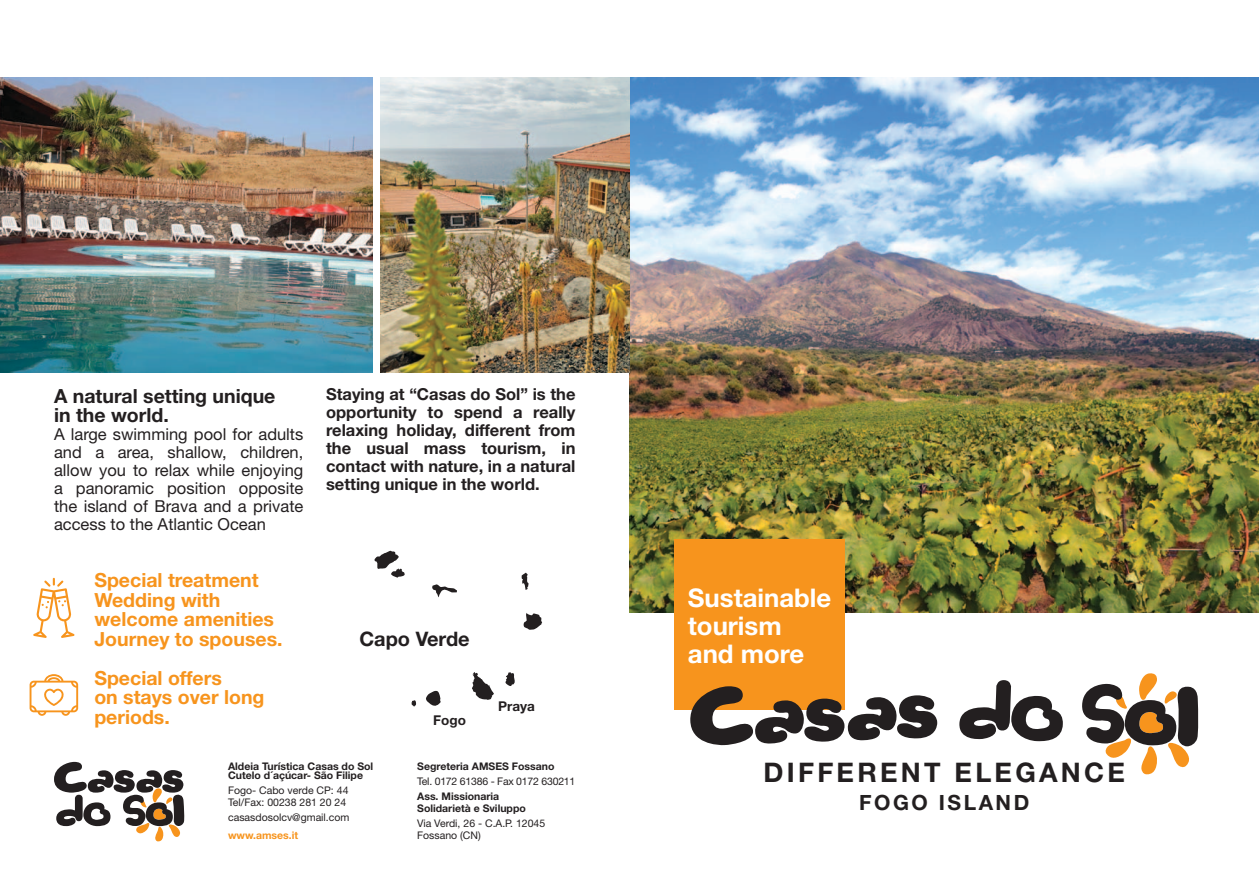
<style>
.page{position:relative;width:1259px;height:893px;background:#fff}
.page>*{position:absolute;margin:0;border:0;box-sizing:border-box;transform-origin:0 0}
.t1{font:700 27px "Helvetica Neue";letter-spacing:.12em;color:#231f20}
.t2{font:700 25.8px/28px "Helvetica Neue";color:#fff}
.t3{font:700 21px "Helvetica Neue";letter-spacing:.12em;color:#231f20}
.t4{font:700 19.95px "Helvetica Neue";color:#231f20}
.t5{font:700 19.5px/19.5px "Helvetica Neue";color:#f7941d}
.t6{font:700 19.5px/19.5px "Helvetica Neue";color:#231f20}
.t7{font:16.5px/18px "Helvetica Neue";color:#231f20;text-align:justify}
.t8{font:700 16.5px/18px "Helvetica Neue";color:#231f20;text-align:justify}
.t9{font:700 13.5px "Helvetica Neue";color:#231f20}
.t10{font:700 10.5px/9px "Helvetica Neue";color:#231f20}
.t11{font:10.5px/12px "Helvetica Neue";color:#231f20}
.t12{font:10.5px "Helvetica Neue";letter-spacing:-.02em;color:#231f20}
.t13{font:700 10.5px "Helvetica Neue";color:#f7941d}
</style>
<div class="page">
<img style="left:629px;top:77px;width:630px;height:535px">
<div style="left:674px;top:539px;width:171px;height:171px;background:#f7941d"></div>
<svg style="left:690px;top:686px;width:247px;height:59px"></svg>
<svg style="left:959px;top:680px;width:104px;height:62px"></svg>
<svg style="left:1082px;top:673px;width:116px;height:102px"></svg>
<img style="left:0;top:77px;width:373px;height:296px">
<svg style="left:54px;top:762px;width:131px;height:80px"></svg>
<svg style="left:374px;top:551px;width:168px;height:155px"></svg>
<svg style="left:33px;top:578px;width:41px;height:60px"></svg>
<svg style="left:30px;top:674px;width:48px;height:42px"></svg>
<img style="left:380px;top:77px;width:249px;height:296px">
<p class="t6" style="left:54px;top:385px;width:223px">A natural setting unique in the world.</p>
<p class="t7" style="left:54px;top:425px;width:251px">A large swimming pool for adults and a area, shallow, children, allow you to relax while enjoying a panoramic position opposite the island of Brava and a private access to the Atlantic Ocean</p>
<p class="t8" style="left:326px;top:385px;width:251px">Staying at “Casas do Sol” is the opportunity to spend a really relaxing holiday, different from the usual mass tourism, in contact with nature, in a natural setting unique in the world.</p>
<p class="t5" style="left:94px;top:570px;width:190px">Special treatment<br>Wedding with welcome amenities<br>Journey to spouses.</p>
<p class="t5" style="left:94px;top:668px;width:172px">Special offers<br>on stays over long periods.</p>
<p class="t10" style="left:228px;top:761px;width:147px">Aldeia Turística Casas do Sol<br>Cutelo d´açúcar- São Filipe</p>
<p class="t11" style="left:228px;top:784px;width:122px">Fogo- Cabo verde CP: 44<br>Tel/Fax: 00238 281 20 24</p>
<p class="t11" style="left:228px;top:811px;width:123px">casasdosolcv@gmail.com</p>
<p class="t13" style="left:228px;top:828px;width:72px">www.amses.it</p>
<p class="t4" style="left:359px;top:626px;width:112px">Capo Verde</p>
<p class="t9" style="left:498px;top:698px;width:38px">Praya</p>
<p class="t9" style="left:433px;top:712px;width:34px">Fogo</p>
<p class="t10" style="left:417px;top:762px;width:139px">Segreteria AMSES Fossano</p>
<p class="t12" style="left:417px;top:775px;width:160px">Tel. 0172 61386 - Fax 0172 630211</p>
<p class="t10" style="left:417px;top:790px;width:110px;line-height:12px">Ass. Missionaria<br>Solidarietà e Sviluppo</p>
<p class="t11" style="left:417px;top:817px;width:130px">Via Verdi, 26 - C.A.P. 12045<br>Fossano (CN)</p>
<h2 class="t2" style="left:688px;top:583px;width:145px">Sustainable tourism and more</h2>
<h1 class="t1" style="left:763px;top:756px;width:363px">different elegance</h1>
<p class="t3" style="left:859px;top:789px;width:172px">FOGO island</p>
</div>
